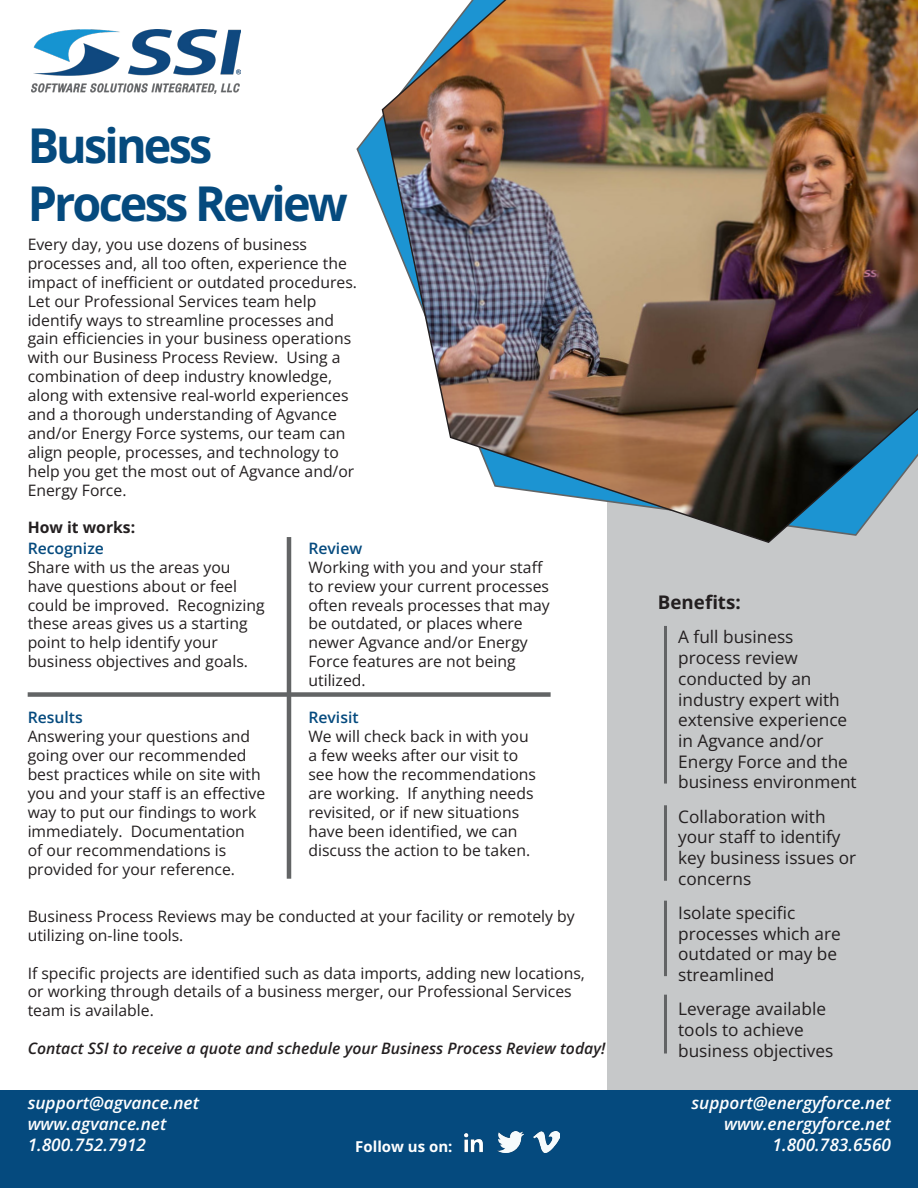
<style>
.page{position:relative;width:918px;height:1188px;background:#fff}
.page>*{position:absolute;margin:0;border:0;box-sizing:border-box;transform-origin:0 0}
.t1{font:700 48px "Open Sans";letter-spacing:-.06em;color:#054a7e}
.t2{font:700 18.75px "Open Sans";color:#231f20}
.t3{font:17.25px/20.7px "Open Sans";color:#231f20}
.t4{font:italic 600 17.25px "Open Sans";color:#fff}
.t5{font:15.75px/18.9px "Open Sans";color:#231f20}
.t6{font:italic 600 15.75px "Open Sans";color:#231f20}
.t7{font:600 15.75px "Open Sans";color:#054a7e}
.t8{font:700 15.75px "Open Sans";color:#231f20}
.t9{font:700 15px "Open Sans";color:#fff}
</style>
<div class="page">
<div style="left:608px;top:410px;width:310px;height:778px;background:#c6c8c9"></div>
<div style="left:0;top:1091px;width:918px;height:97px;background:#054a7e"></div>
<img style="left:31px;top:29px;width:210px;height:65px">
<img style="left:381px;top:0;width:537px;height:544px">
<hr style="left:287px;top:537px;width:4px;height:342px;background:#626465">
<div style="left:28px;top:692px;width:523px;height:5px;background:#626465"></div>
<img style="left:464px;top:1133px;width:19px;height:20px">
<img style="left:497px;top:1132px;width:26px;height:21px">
<img style="left:533px;top:1132px;width:27px;height:21px">
<hr style="left:664px;top:626px;width:3px;height:158px;background:#626465">
<hr style="left:664px;top:805px;width:3px;height:76px;background:#626465">
<hr style="left:664px;top:901px;width:3px;height:75px;background:#626465">
<hr style="left:664px;top:995px;width:3px;height:59px;background:#626465">
<p class="t1" style="left:28px;top:113px;width:186px">Business</p>
<p class="t1" style="left:28px;top:170px;width:322px">Process Review</p>
<p class="t5" style="left:28px;top:234px;width:331px">Every day, you use dozens of business processes and, all too often, experience the impact of inefficient or outdated procedures.<br>Let our Professional Services team help identify ways to streamline processes and gain efficiencies in your business operations with our Business Process Review. Using a combination of deep industry knowledge, along with extensive real-world experiences and a thorough understanding of Agvance and/or Energy Force systems, our team can align people, processes, and technology to help you get the most out of Agvance and/or Energy Force.</p>
<p class="t8" style="left:28px;top:517px;width:109px">How it works:</p>
<p class="t7" style="left:28px;top:537px;width:78px">Recognize</p>
<p class="t5" style="left:28px;top:557px;width:239px">Share with us the areas you have questions about or feel could be improved. Recognizing these areas gives us a starting point to help identify your business objectives and goals.</p>
<p class="t7" style="left:28px;top:707px;width:57px">Results</p>
<p class="t5" style="left:28px;top:727px;width:239px">Answering your questions and going over our recommended best practices while on site with you and your staff is an effective way to put our findings to work immediately. Documentation<br>of our recommendations is provided for your reference.</p>
<p class="t7" style="left:308px;top:537px;width:55px">Review</p>
<p class="t5" style="left:308px;top:557px;width:243px">Working with you and your staff to review your current processes often reveals processes that may be outdated, or places where newer Agvance and/or Energy<br>Force features are not being utilized.</p>
<p class="t7" style="left:308px;top:707px;width:52px">Revisit</p>
<p class="t5" style="left:308px;top:727px;width:229px">We will check back in with you a few weeks after our visit to see how the recommendations are working. If anything needs revisited, or if new situations have been identified, we can discuss the action to be taken.</p>
<p class="t5" style="left:28px;top:906px;width:548px">Business Process Reviews may be conducted at your facility or remotely by utilizing on-line tools.</p>
<p class="t5" style="left:28px;top:963px;width:559px">If specific projects are identified such as data imports, adding new locations, or working through details of a business merger, our Professional Services team is available.</p>
<p class="t6" style="left:28px;top:1037px;width:579px">Contact SSI to receive a quote and schedule your Business Process Review today!</p>
<p class="t2" style="left:658px;top:590px;width:84px">Benefits:</p>
<p class="t3" style="left:678px;top:626px;width:180px">A full business process review conducted by an industry expert with extensive experience in Agvance and/or<br>Energy Force and the business environment</p>
<p class="t3" style="left:678px;top:805px;width:180px">Collaboration with your staff to identify key business issues or concerns</p>
<p class="t3" style="left:678px;top:902px;width:164px">Isolate specific processes which are outdated or may be streamlined</p>
<p class="t3" style="left:678px;top:998px;width:157px">Leverage available tools to achieve business objectives</p>
<p class="t4" style="left:28px;top:1091px;width:173px">support@agvance.net</p>
<p class="t4" style="left:28px;top:1112px;width:140px">www.agvance.net</p>
<p class="t4" style="left:28px;top:1133px;width:120px">1.800.752.7912</p>
<p class="t4" style="left:691px;top:1091px;width:201px">support@energyforce.net</p>
<p class="t4" style="left:724px;top:1112px;width:168px">www.energyforce.net</p>
<p class="t9" style="left:355px;top:1136px;width:99px">Follow us on:</p>
<p class="t4" style="left:773px;top:1133px;width:120px">1.800.783.6560</p>
</div>
